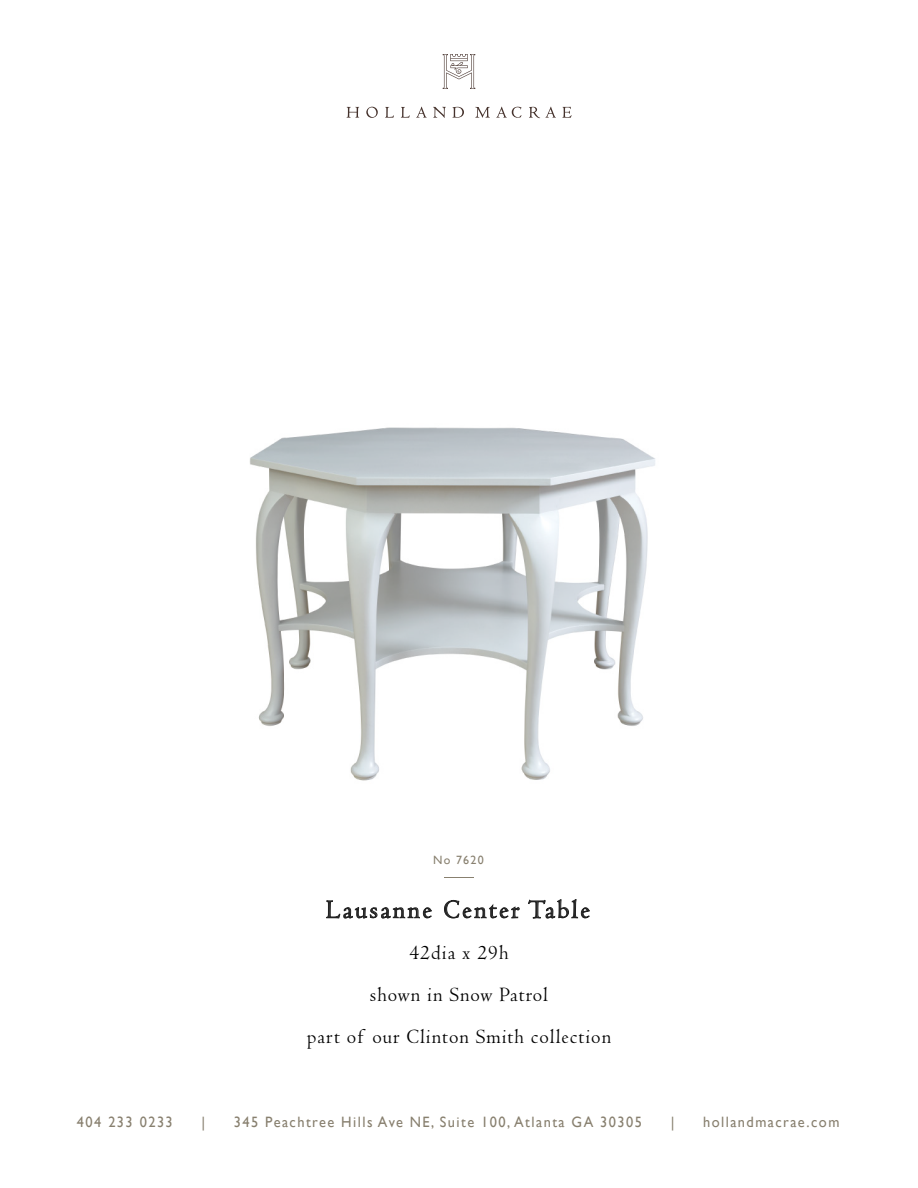
<style>
.page{position:relative;width:918px;height:1188px;background:#fff}
.page>*{position:absolute;margin:0;border:0;box-sizing:border-box;transform-origin:0 0}
.t1{font:27px "Centaur";letter-spacing:.1em;color:#222;scale:.96 1}
.t2{font:21px/42px "Centaur";letter-spacing:.05em;color:#000;text-align:center;scale:.96 1}
.t3{font:15px "Gill Sans";letter-spacing:.1em;color:#88806f;scale:.96 1}
.t4{font:12px "Gill Sans";letter-spacing:.1em;color:#88806f}
</style>
<div class="page">
<img style="left:249px;top:427px;width:406px;height:354px">
<svg style="left:346px;top:107px;width:13px;height:11px"></svg>
<svg style="left:366px;top:107px;width:12px;height:11px"></svg>
<svg style="left:385px;top:107px;width:9px;height:11px"></svg>
<svg style="left:401px;top:107px;width:9px;height:11px"></svg>
<svg style="left:416px;top:107px;width:11px;height:11px"></svg>
<svg style="left:433px;top:107px;width:13px;height:11px"></svg>
<svg style="left:453px;top:107px;width:11px;height:11px"></svg>
<svg style="left:475px;top:107px;width:15px;height:11px"></svg>
<svg style="left:496px;top:107px;width:25px;height:11px"></svg>
<svg style="left:529px;top:107px;width:27px;height:11px"></svg>
<svg style="left:562px;top:107px;width:10px;height:11px"></svg>
<svg style="left:443px;top:54px;width:32px;height:35px"></svg>
<svg style="left:326px;top:900px;width:106px;height:19px"></svg>
<svg style="left:444px;top:899px;width:76px;height:20px"></svg>
<svg style="left:528px;top:899px;width:62px;height:20px"></svg>
<hr style="left:444px;top:877px;width:30px;height:1px;background:#88806f">
<p class="t4" style="left:433px;top:853px;width:52px">No 7620</p>
<h1 class="t1" style="left:326px;top:895px;width:277px">Lausanne Center Table</h1>
<h2 class="t2" style="left:307px;top:932px;width:319px">42dia x 29h<br>shown in Snow Patrol<br>part of our Clinton Smith collection</h2>
<p class="t3" style="left:77px;top:1113px;width:101px">404 233 0233</p>
<p class="t3" style="left:202px;top:1113px;width:5px">|</p>
<p class="t3" style="left:234px;top:1113px;width:427px">345 Peachtree Hills Ave NE, Suite 100, Atlanta GA 30305</p>
<p class="t3" style="left:671px;top:1113px;width:5px">|</p>
<p class="t3" style="left:703px;top:1113px;width:144px">hollandmacrae.com</p>
</div>
